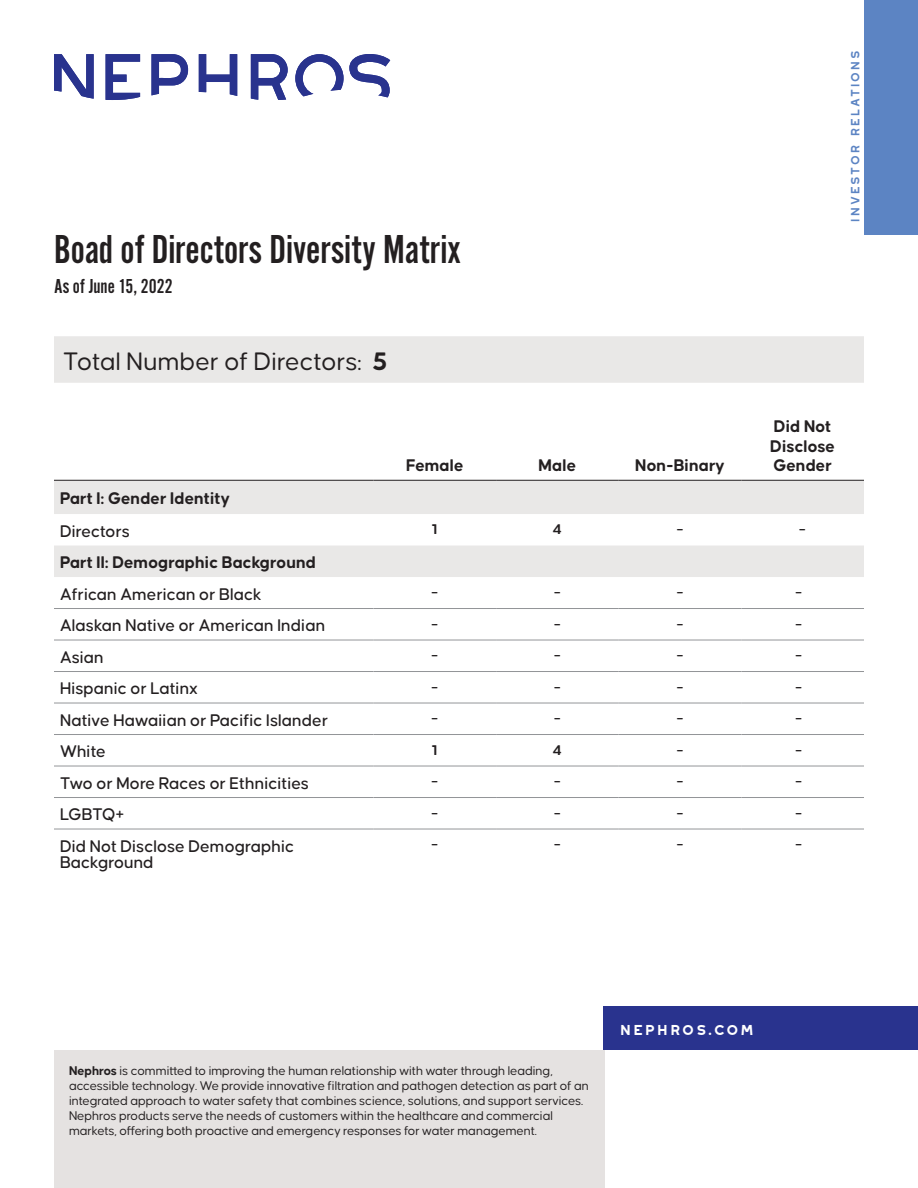
<style>
.page{position:relative;width:918px;height:1188px;background:#fff}
.page>*{position:absolute;margin:0;border:0;box-sizing:border-box;transform-origin:0 0}
.HEADING-1_big_28_30{font:42px "Alternate Gothic Std No 2";letter-spacing:.005em;color:#231f20}
.SUBHEADING_20_20_BLA{font:27px "Causten Round";color:#231f20}
.tiny_HEADING-1_14_16{font:21px "Alternate Gothic Std No 2";color:#231f20}
.TABLE_ROW_HEADING_LE{font:500 18px/16.5px "Causten Round";color:#231f20}
.TABLE_CATEGORY_HEADI{font:700 18px/19.5px "Causten Round";color:#231f20}
.t1{font:700 18px "Westmount";letter-spacing:-.005em;color:#fff}
.TABLE_ROW_BODY_CENTE{font:500 15px "Causten Round";color:#231f20}
.t2{font:15px "Westmount";color:#5c84c3}
.TABLE_ROW_BODY_CENTE-2{font:700 15px "Causten Round";color:#231f20}
.t3{font:13.5px/15px "Causten Round";letter-spacing:-.01em;color:#231f20}
.s1{font-weight:700}
</style>
<div class="page">
<div style="left:864px;top:0;width:54px;height:235px;background:#5c84c3"></div>
<svg style="left:106px;top:54px;width:34px;height:46px"></svg>
<svg style="left:151px;top:54px;width:38px;height:41px"></svg>
<svg style="left:199px;top:54px;width:38px;height:42px"></svg>
<svg style="left:251px;top:54px;width:37px;height:46px"></svg>
<svg style="left:54px;top:54px;width:40px;height:45px"></svg>
<svg style="left:295px;top:54px;width:95px;height:43px"></svg>
<div style="left:604px;top:1007px;width:314px;height:43px;background:#29338e"></div>
<div style="left:54px;top:1050px;width:550px;height:138px;background:#e5e2e1"></div>
<svg style="left:54px;top:336px;width:810px;height:241px"></svg>
<hr style="left:54px;top:608px;width:320px;height:1px;background:#939598">
<hr style="left:374px;top:608px;width:122px;height:1px;background:#939598">
<hr style="left:496px;top:608px;width:123px;height:1px;background:#939598">
<hr style="left:619px;top:608px;width:122px;height:1px;background:#939598">
<hr style="left:741px;top:608px;width:123px;height:1px;background:#939598">
<hr style="left:54px;top:640px;width:320px;height:1px;background:#939598">
<hr style="left:374px;top:640px;width:122px;height:1px;background:#939598">
<hr style="left:496px;top:640px;width:123px;height:1px;background:#939598">
<hr style="left:619px;top:640px;width:122px;height:1px;background:#939598">
<hr style="left:741px;top:640px;width:123px;height:1px;background:#939598">
<hr style="left:54px;top:671px;width:320px;height:1px;background:#939598">
<hr style="left:374px;top:671px;width:122px;height:1px;background:#939598">
<hr style="left:496px;top:671px;width:123px;height:1px;background:#939598">
<hr style="left:619px;top:671px;width:122px;height:1px;background:#939598">
<hr style="left:741px;top:671px;width:123px;height:1px;background:#939598">
<hr style="left:54px;top:703px;width:320px;height:1px;background:#939598">
<hr style="left:374px;top:703px;width:122px;height:1px;background:#939598">
<hr style="left:496px;top:703px;width:123px;height:1px;background:#939598">
<hr style="left:619px;top:703px;width:122px;height:1px;background:#939598">
<hr style="left:741px;top:703px;width:123px;height:1px;background:#939598">
<hr style="left:54px;top:734px;width:320px;height:1px;background:#939598">
<hr style="left:374px;top:734px;width:122px;height:1px;background:#939598">
<hr style="left:496px;top:734px;width:123px;height:1px;background:#939598">
<hr style="left:619px;top:734px;width:122px;height:1px;background:#939598">
<hr style="left:741px;top:734px;width:123px;height:1px;background:#939598">
<hr style="left:54px;top:766px;width:320px;height:1px;background:#939598">
<hr style="left:374px;top:766px;width:122px;height:1px;background:#939598">
<hr style="left:496px;top:766px;width:123px;height:1px;background:#939598">
<hr style="left:619px;top:766px;width:122px;height:1px;background:#939598">
<hr style="left:741px;top:766px;width:123px;height:1px;background:#939598">
<hr style="left:54px;top:797px;width:320px;height:1px;background:#939598">
<hr style="left:374px;top:797px;width:122px;height:1px;background:#939598">
<hr style="left:496px;top:797px;width:123px;height:1px;background:#939598">
<hr style="left:619px;top:797px;width:122px;height:1px;background:#939598">
<hr style="left:741px;top:797px;width:123px;height:1px;background:#939598">
<hr style="left:54px;top:829px;width:320px;height:1px;background:#939598">
<hr style="left:374px;top:829px;width:122px;height:1px;background:#939598">
<hr style="left:496px;top:829px;width:123px;height:1px;background:#939598">
<hr style="left:619px;top:829px;width:122px;height:1px;background:#939598">
<hr style="left:741px;top:829px;width:123px;height:1px;background:#939598">
<hr style="left:54px;top:480px;width:320px;height:1px;background:#231f20">
<hr style="left:374px;top:480px;width:122px;height:1px;background:#231f20">
<hr style="left:496px;top:480px;width:123px;height:1px;background:#231f20">
<hr style="left:619px;top:480px;width:122px;height:1px;background:#231f20">
<hr style="left:741px;top:480px;width:123px;height:1px;background:#231f20">
<p class="HEADING-1_big_28_30" style="left:54px;top:228px;width:409px">Boad of Directors Diversity Matrix</p>
<p class="tiny_HEADING-1_14_16" style="left:54px;top:275px;width:120px">As of June 15, 2022</p>
<p class="t2" style="left:847px;top:223px;width:175px;rotate:-90deg">investor relations</p>
<p class="SUBHEADING_20_20_BLA" style="left:63px;top:347px;width:326px">Total Number of Directors: <span class="s1">5</span></p>
<p class="TABLE_CATEGORY_HEADI" style="left:406px;top:455px;width:59px">Female</p>
<p class="TABLE_CATEGORY_HEADI" style="left:539px;top:455px;width:39px">Male</p>
<p class="TABLE_CATEGORY_HEADI" style="left:635px;top:455px;width:91px">Non-Binary</p>
<p class="TABLE_CATEGORY_HEADI" style="left:770px;top:416px;width:66px">Did Not<br>Disclose<br>Gender</p>
<p class="TABLE_CATEGORY_HEADI" style="left:60px;top:488px;width:171px">Part I: Gender Identity</p>
<p class="TABLE_ROW_HEADING_LE" style="left:60px;top:522px;width:71px">Directors</p>
<p class="TABLE_ROW_BODY_CENTE-2" style="left:432px;top:521px;width:7px">1</p>
<p class="TABLE_ROW_BODY_CENTE-2" style="left:553px;top:521px;width:10px">4</p>
<p class="TABLE_ROW_BODY_CENTE" style="left:676px;top:521px;width:9px">–</p>
<p class="TABLE_ROW_BODY_CENTE" style="left:799px;top:521px;width:9px">–</p>
<p class="TABLE_CATEGORY_HEADI" style="left:60px;top:552px;width:258px">Part II: Demographic Background</p>
<p class="TABLE_ROW_HEADING_LE" style="left:60px;top:585px;width:203px">African American or Black</p>
<p class="TABLE_ROW_BODY_CENTE" style="left:431px;top:584px;width:9px">–</p>
<p class="TABLE_ROW_BODY_CENTE" style="left:554px;top:584px;width:9px">–</p>
<p class="TABLE_ROW_BODY_CENTE" style="left:676px;top:584px;width:9px">–</p>
<p class="TABLE_ROW_BODY_CENTE" style="left:795px;top:584px;width:9px">–</p>
<p class="TABLE_ROW_HEADING_LE" style="left:60px;top:617px;width:267px">Alaskan Native or American Indian</p>
<p class="TABLE_ROW_BODY_CENTE" style="left:431px;top:616px;width:9px">–</p>
<p class="TABLE_ROW_BODY_CENTE" style="left:554px;top:616px;width:9px">–</p>
<p class="TABLE_ROW_BODY_CENTE" style="left:676px;top:616px;width:9px">–</p>
<p class="TABLE_ROW_BODY_CENTE" style="left:795px;top:616px;width:9px">–</p>
<p class="TABLE_ROW_HEADING_LE" style="left:60px;top:648px;width:45px">Asian</p>
<p class="TABLE_ROW_BODY_CENTE" style="left:431px;top:647px;width:9px">–</p>
<p class="TABLE_ROW_BODY_CENTE" style="left:554px;top:647px;width:9px">–</p>
<p class="TABLE_ROW_BODY_CENTE" style="left:676px;top:647px;width:9px">–</p>
<p class="TABLE_ROW_BODY_CENTE" style="left:795px;top:647px;width:9px">–</p>
<p class="TABLE_ROW_HEADING_LE" style="left:60px;top:680px;width:140px">Hispanic or Latinx</p>
<p class="TABLE_ROW_BODY_CENTE" style="left:431px;top:679px;width:9px">–</p>
<p class="TABLE_ROW_BODY_CENTE" style="left:554px;top:679px;width:9px">–</p>
<p class="TABLE_ROW_BODY_CENTE" style="left:676px;top:679px;width:9px">–</p>
<p class="TABLE_ROW_BODY_CENTE" style="left:795px;top:679px;width:9px">–</p>
<p class="TABLE_ROW_HEADING_LE" style="left:60px;top:711px;width:270px">Native Hawaiian or Pacific Islander</p>
<p class="TABLE_ROW_BODY_CENTE" style="left:431px;top:710px;width:9px">–</p>
<p class="TABLE_ROW_BODY_CENTE" style="left:554px;top:710px;width:9px">–</p>
<p class="TABLE_ROW_BODY_CENTE" style="left:676px;top:710px;width:9px">–</p>
<p class="TABLE_ROW_BODY_CENTE" style="left:795px;top:710px;width:9px">–</p>
<p class="TABLE_ROW_HEADING_LE" style="left:60px;top:743px;width:47px">White</p>
<p class="TABLE_ROW_BODY_CENTE-2" style="left:432px;top:742px;width:7px">1</p>
<p class="TABLE_ROW_BODY_CENTE-2" style="left:553px;top:742px;width:10px">4</p>
<p class="TABLE_ROW_BODY_CENTE" style="left:676px;top:742px;width:9px">–</p>
<p class="TABLE_ROW_BODY_CENTE" style="left:795px;top:742px;width:9px">–</p>
<p class="TABLE_ROW_HEADING_LE" style="left:60px;top:774px;width:251px">Two or More Races or Ethnicities</p>
<p class="TABLE_ROW_BODY_CENTE" style="left:431px;top:773px;width:9px">–</p>
<p class="TABLE_ROW_BODY_CENTE" style="left:554px;top:773px;width:9px">–</p>
<p class="TABLE_ROW_BODY_CENTE" style="left:676px;top:773px;width:9px">–</p>
<p class="TABLE_ROW_BODY_CENTE" style="left:795px;top:773px;width:9px">–</p>
<p class="TABLE_ROW_HEADING_LE" style="left:60px;top:806px;width:66px">LGBTQ+</p>
<p class="TABLE_ROW_BODY_CENTE" style="left:431px;top:805px;width:9px">–</p>
<p class="TABLE_ROW_BODY_CENTE" style="left:554px;top:805px;width:9px">–</p>
<p class="TABLE_ROW_BODY_CENTE" style="left:676px;top:805px;width:9px">–</p>
<p class="TABLE_ROW_BODY_CENTE" style="left:795px;top:805px;width:9px">–</p>
<p class="TABLE_ROW_HEADING_LE" style="left:60px;top:837px;width:236px">Did Not Disclose Demographic<br>Background</p>
<p class="TABLE_ROW_BODY_CENTE" style="left:431px;top:836px;width:9px">–</p>
<p class="TABLE_ROW_BODY_CENTE" style="left:554px;top:836px;width:9px">–</p>
<p class="TABLE_ROW_BODY_CENTE" style="left:676px;top:836px;width:9px">–</p>
<p class="TABLE_ROW_BODY_CENTE" style="left:795px;top:836px;width:9px">–</p>
<p class="t3" style="left:69px;top:1063px;width:522px"><span class="s1">Nephros</span> is committed to improving the human relationship with water through leading, accessible technology. We provide innovative filtration and pathogen detection as part of an integrated approach to water safety that combines science, solutions, and support services.<br>Nephros products serve the needs of customers within the healthcare and commercial markets, offering both proactive and emergency responses for water management.</p>
<h3 class="t1" style="left:619px;top:1020px;width:137px">nephros.com</h3>
</div>
